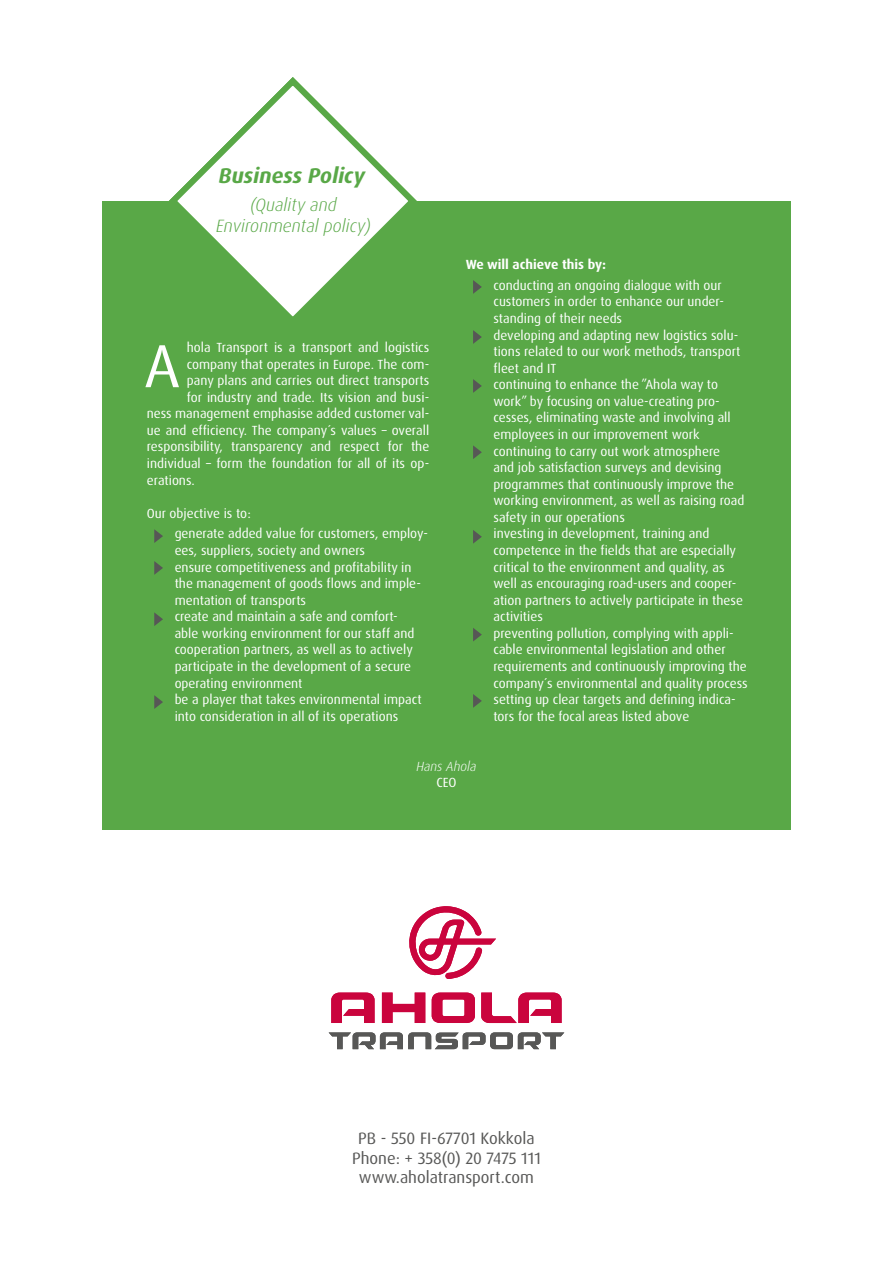
<style>
.page{position:relative;width:893px;height:1263px;background:#fff}
.page>*{position:absolute;margin:0;border:0;box-sizing:border-box;transform-origin:0 0}
.t1{font:60.9px "Dax Pro";color:#fff}
.t2{font:italic 700 21.3px "Dax Pro";color:#59a847}
.t3{font:italic 300 17.85px "Dax Pro";color:#59a847}
.t4{font:16.5px "Dax Pro";color:#575756}
.t5{font:13.2px/16.5px "Dax Pro";color:#fff}
.t6{font:700 13.2px "Dax Pro";color:#fff}
.t7{font:italic 300 13.2px "Dax Pro";color:#fff}
</style>
<div class="page">
<svg style="left:409px;top:906px;width:87px;height:73px"></svg>
<svg style="left:481px;top:992px;width:81px;height:31px"></svg>
<svg style="left:331px;top:992px;width:44px;height:31px"></svg>
<svg style="left:382px;top:992px;width:43px;height:31px"></svg>
<svg style="left:432px;top:992px;width:43px;height:31px"></svg>
<svg style="left:329px;top:1032px;width:235px;height:17px"></svg>
<div style="left:102px;top:201px;width:688px;height:629px;background:#59a847"></div>
<svg style="left:154px;top:529px;width:9px;height:14px"></svg>
<svg style="left:154px;top:561px;width:9px;height:14px"></svg>
<svg style="left:154px;top:612px;width:9px;height:14px"></svg>
<svg style="left:154px;top:695px;width:9px;height:14px"></svg>
<svg style="left:473px;top:280px;width:9px;height:14px"></svg>
<svg style="left:473px;top:330px;width:9px;height:14px"></svg>
<svg style="left:473px;top:379px;width:9px;height:14px"></svg>
<svg style="left:473px;top:445px;width:9px;height:14px"></svg>
<svg style="left:473px;top:530px;width:9px;height:14px"></svg>
<svg style="left:473px;top:628px;width:9px;height:13px"></svg>
<svg style="left:473px;top:694px;width:9px;height:14px"></svg>
<svg style="left:169px;top:77px;width:248px;height:240px"></svg>
<p class="t2" style="left:219px;top:162px;width:148px">Business Policy</p>
<p class="t3" style="left:250px;top:193px;width:88px">(Quality and</p>
<p class="t3" style="left:216px;top:215px;width:156px">Environmental policy)</p>
<p class="t5" style="left:187px;top:339px;width:244px">hola Transport is a transport and logistics</p>
<p class="t5" style="left:187px;top:356px;width:244px">company that operates in Europe. The com-</p>
<p class="t5" style="left:187px;top:372px;width:244px">pany plans and carries out direct transports</p>
<p class="t5" style="left:187px;top:389px;width:244px">for industry and trade. Its vision and busi-</p>
<p class="t5" style="left:147px;top:406px;width:284px">ness management emphasise added customer val-</p>
<p class="t5" style="left:147px;top:422px;width:284px">ue and efficiency. The company´s values – overall</p>
<p class="t5" style="left:147px;top:439px;width:284px">responsibility, transparency and respect for the</p>
<p class="t5" style="left:147px;top:455px;width:284px">individual – form the foundation for all of its op-</p>
<p class="t5" style="left:147px;top:472px;width:50px">erations.</p>
<p class="t5" style="left:147px;top:505px;width:106px">Our objective is to:</p>
<p class="t1" style="left:144px;top:327px;width:37px">A</p>
<p class="t5" style="left:175px;top:526px;width:255px">generate added value for customers, employ&shy;ees, suppliers, society and owners</p>
<p class="t5" style="left:175px;top:559px;width:248px">ensure competitiveness and profitability in the management of goods flows and imple&shy;mentation of transports</p>
<p class="t5" style="left:175px;top:609px;width:241px">create and maintain a safe and comfort&shy;able working environment for our staff and cooperation partners, as well as to actively participate in the development of a secure operating environment</p>
<p class="t5" style="left:175px;top:691px;width:248px">be a player that takes environmental impact into consideration in all of its operations</p>
<p class="t6" style="left:466px;top:256px;width:142px">We will achieve this by:</p>
<p class="t5" style="left:493px;top:277px;width:232px">conducting an ongoing dialogue with our customers in order to enhance our under&shy;standing of their needs</p>
<p class="t5" style="left:493px;top:327px;width:248px">developing and adapting new logistics solu&shy;tions related to our work methods, transport fleet and IT</p>
<p class="t5" style="left:493px;top:377px;width:239px">continuing to enhance the ”Ahola way to work” by focusing on value-creating pro&shy;cesses, eliminating waste and involving all employees in our improvement work</p>
<p class="t5" style="left:493px;top:443px;width:253px">continuing to carry out work atmosphere<br>and job satisfaction surveys and devising programmes that continuously improve the working environment, as well as raising road safety in our operations</p>
<p class="t5" style="left:493px;top:526px;width:251px">investing in development, training and competence in the fields that are especially critical to the environment and quality, as well as encouraging road-users and cooper&shy;ation partners to actively participate in these activities</p>
<p class="t5" style="left:493px;top:625px;width:256px">preventing pollution, complying with appli&shy;cable environmental legislation and other requirements and continuously improving the company´s environmental and quality process</p>
<p class="t5" style="left:493px;top:691px;width:244px">setting up clear targets and defining indica&shy;tors for the focal areas listed above</p>
<p class="t7" style="left:416px;top:758px;width:61px">Hans Ahola</p>
<p class="t5" style="left:436px;top:774px;width:22px">CEO</p>
<p class="t4" style="left:358px;top:1127px;width:178px">PB - 550 FI-67701 Kokkola</p>
<p class="t4" style="left:352px;top:1147px;width:190px">Phone: + 358(0) 20 7475 111</p>
<p class="t4" style="left:359px;top:1167px;width:177px">www.aholatransport.com</p>
</div>
